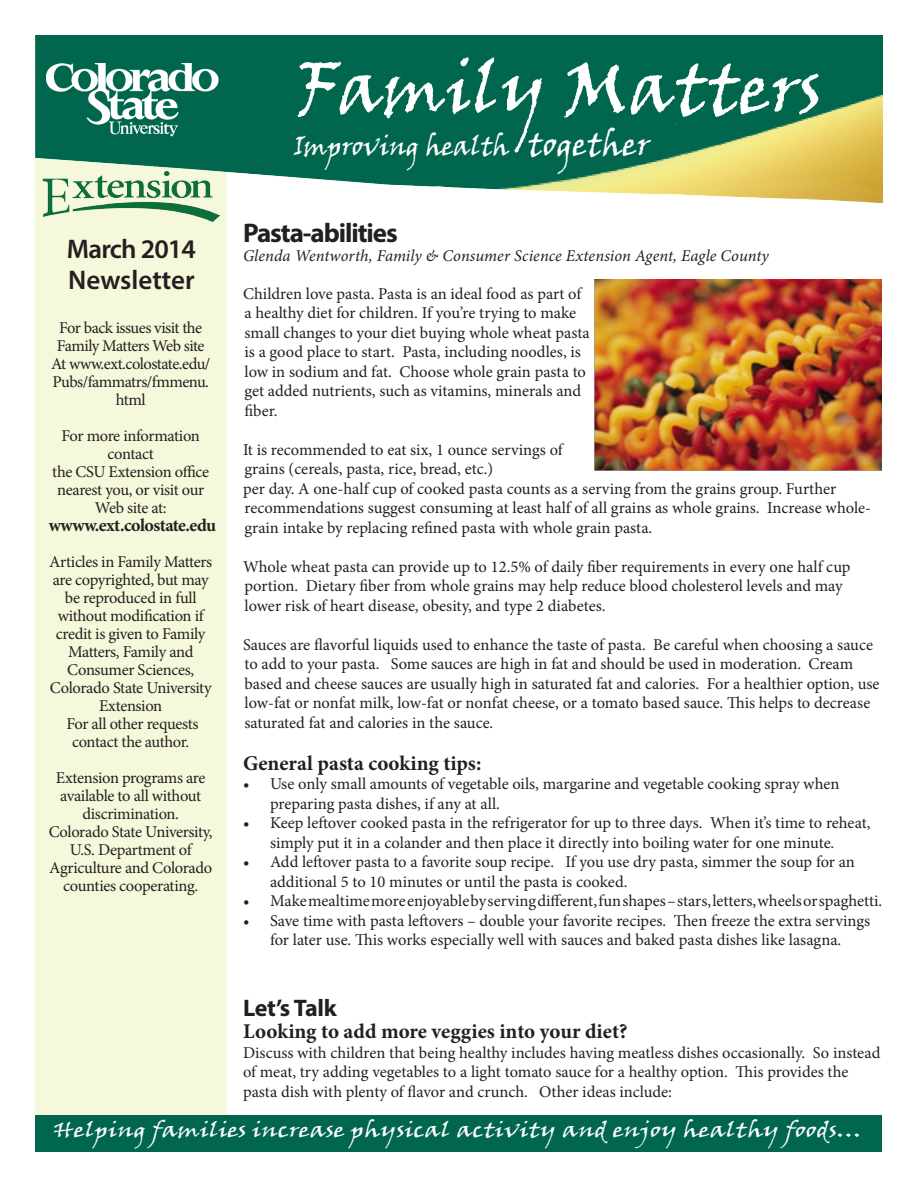
<style>
.page{position:relative;width:918px;height:1188px;background:#fff}
.page>*{position:absolute;margin:0;border:0;box-sizing:border-box;transform-origin:0 0}
.t1{font:72px "Viner Hand ITC";color:#fff}
.t2{font:27px "Viner Hand ITC";letter-spacing:-.01em;color:#fff}
.t3{font:700 27px "Myriad Pro";letter-spacing:-.04em;color:#231f20}
.t4{font:600 27px "Myriad Pro";letter-spacing:-.01em;color:#231f20}
.t5{font:600 27px "Myriad Pro";letter-spacing:-.03em;color:#231f20}
.t6{font:700 24px "Myriad Pro";letter-spacing:-.01em;color:#231f20}
.t7{font:21px "Viner Hand ITC";color:#fff;scale:1.2 1}
.t8{font:700 21px "Minion Pro";color:#231f20}
.t9{font:700 18px "Minion Pro";letter-spacing:-.03em;color:#231f20}
.t10{font:16.5px/19.5px "Minion Pro";letter-spacing:-.005em;color:#231f20}
.t11{font:16.5px/18px "Minion Pro";letter-spacing:-.025em;color:#231f20;text-align:center}
.t12{font:italic 16.5px "Minion Pro";letter-spacing:.005em;color:#231f20}
.t13{font:16.5px/18px "Minion Pro";letter-spacing:-.03em;color:#231f20;text-align:center}
.t14{font:16.5px "Minion Pro";letter-spacing:-.035em;color:#231f20}
.s1{font-size:33px}
</style>
<div class="page">
<div style="left:36px;top:147px;width:191px;height:968px;background:#f5f8da"></div>
<img style="left:36px;top:36px;width:846px;height:167px">
<img style="left:47px;top:63px;width:177px;height:81px">
<div style="left:35px;top:1116px;width:846px;height:36px;background:#00674e"></div>
<img style="left:39px;top:168px;width:180px;height:54px">
<img style="left:595px;top:280px;width:286px;height:191px">
<p class="t5" style="left:67px;top:231px;width:131px">March 2014</p>
<p class="t4" style="left:68px;top:263px;width:128px">Newsletter</p>
<p class="t14" style="left:59px;top:317px;width:145px">For back issues visit the</p>
<p class="t14" style="left:57px;top:335px;width:149px">Family Matters Web site</p>
<p class="t13" style="left:51px;top:355px;width:161px">At www.ext.colostate.edu/</p>
<p class="t13" style="left:52px;top:373px;width:158px">Pubs/fammatrs/fmmenu. html</p>
<p class="t11" style="left:62px;top:427px;width:140px">For more information contact</p>
<p class="t11" style="left:52px;top:463px;width:159px">the CSU Extension office nearest you, or visit our<br>Web site at:</p>
<p class="t9" style="left:49px;top:513px;width:169px">wwww.ext.colostate.edu</p>
<p class="t10" style="left:49px;top:553px;width:165px;line-height:18px;text-align:center">Articles in Family Matters are copyrighted, but may be reproduced in full without modification if credit is given to Family<br>Matters, Family and<br>Consumer Sciences,<br>Colorado State University<br>Extension</p>
<p class="t10" style="left:66px;top:715px;width:134px;line-height:18px;text-align:center">For all other requests contact the author.</p>
<p class="t10" style="left:56px;top:769px;width:151px;line-height:18px;text-align:center">Extension programs are available to all without discrimination.</p>
<p class="t10" style="left:49px;top:823px;width:166px;line-height:18px;text-align:center">Colorado State University,<br>U.S. Department of<br>Agriculture and Colorado counties cooperating.</p>
<p class="t1" style="left:296px;top:43px;width:528px">Family Matters</p>
<p class="t2" style="left:294px;top:128px;width:358px">Improving health <span class="s1">together</span></p>
<p class="t3" style="left:243px;top:215px;width:156px">Pasta-abilities</p>
<p class="t12" style="left:243px;top:245px;width:527px">Glenda Wentworth, Family &amp; Consumer Science Extension Agent, Eagle County</p>
<p class="t10" style="left:243px;top:284px;width:348px">Children love pasta. Pasta is an ideal food as part of a healthy diet for children. If you’re trying to make small changes to your diet buying whole wheat pasta is a good place to start. Pasta, including noodles, is low in sodium and fat. Choose whole grain pasta to get added nutrients, such as vitamins, minerals and fiber.</p>
<p class="t10" style="left:243px;top:440px;width:321px">It is recommended to eat six, 1 ounce servings of grains (cereals, pasta, rice, bread, etc.)</p>
<p class="t10" style="left:243px;top:479px;width:630px">per day. A one-half cup of cooked pasta counts as a serving from the grains group. Further recommendations suggest consuming at least half of all grains as whole grains. Increase whole&shy;grain intake by replacing refined pasta with whole grain pasta.</p>
<p class="t10" style="left:243px;top:557px;width:609px">Whole wheat pasta can provide up to 12.5% of daily fiber requirements in every one half cup portion. Dietary fiber from whole grains may help reduce blood cholesterol levels and may lower risk of heart disease, obesity, and type 2 diabetes.</p>
<p class="t10" style="left:243px;top:635px;width:638px">Sauces are flavorful liquids used to enhance the taste of pasta. Be careful when choosing a sauce to add to your pasta. Some sauces are high in fat and should be used in moderation. Cream based and cheese sauces are usually high in saturated fat and calories. For a healthier option, use low-fat or nonfat milk, low-fat or nonfat cheese, or a tomato based sauce. This helps to decrease saturated fat and calories in the sauce.</p>
<p class="t8" style="left:243px;top:748px;width:240px">General pasta cooking tips:</p>
<p class="t10" style="left:270px;top:774px;width:571px;text-indent:-27px">• Use only small amounts of vegetable oils, margarine and vegetable cooking spray when preparing pasta dishes, if any at all.</p>
<p class="t10" style="left:243px;top:813px;width:629px;text-align:center">• Keep leftover cooked pasta in the refrigerator for up to three days. When it’s time to reheat, simply put it in a colander and then place it directly into boiling water for one minute.</p>
<p class="t10" style="left:270px;top:852px;width:586px;text-indent:-27px">• Add leftover pasta to a favorite soup recipe. If you use dry pasta, simmer the soup for an additional 5 to 10 minutes or until the pasta is cooked.</p>
<p class="t10" style="left:243px;top:891px;width:641px">• Make mealtime more enjoyable by serving different, fun shapes – stars, letters, wheels or spaghetti.</p>
<p class="t10" style="left:243px;top:911px;width:629px;text-align:center">• Save time with pasta leftovers – double your favorite recipes. Then freeze the extra servings for later use. This works especially well with sauces and baked pasta dishes like lasagna.</p>
<p class="t6" style="left:243px;top:992px;width:95px">Let’s Talk</p>
<p class="t8" style="left:243px;top:1017px;width:386px">Looking to add more veggies into your diet?</p>
<p class="t10" style="left:243px;top:1043px;width:639px">Discuss with children that being healthy includes having meatless dishes occasionally. So instead of meat, try adding vegetables to a light tomato sauce for a healthy option. This provides the pasta dish with plenty of flavor and crunch. Other ideas include:</p>
<p class="t7" style="left:54px;top:1116px;width:676px">Helping families increase physical activity and enjoy healthy foods…</p>
</div>
